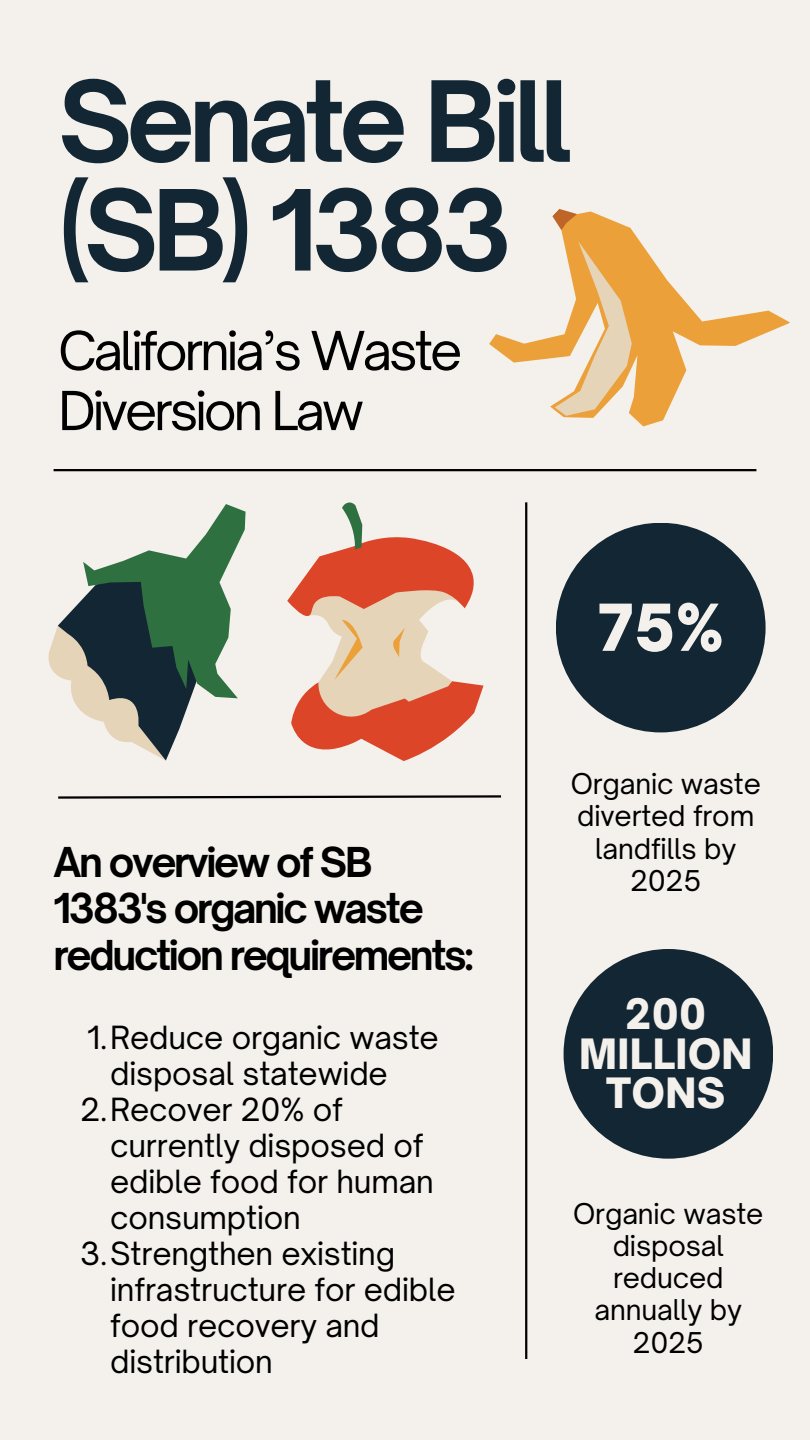
<style>
.page{position:relative;width:810px;height:1440px;background:#f4f1ec}
.page>*{position:absolute;margin:0;border:0;box-sizing:border-box;transform-origin:0 0}
.t1{font:700 106.9px/108.8px "Open Sauce One";letter-spacing:-.055em;color:#132633}
.t2{font:900 61.9px "Open Sauce One";color:#f4f1ec}
.t3{font:51.4px/60px "Open Sauce One";letter-spacing:-.06em;color:#000001}
.t4{font:900 40px/39.8px "Open Sauce One";letter-spacing:.01em;color:#f4f1ec;text-align:center}
.t5{font:700 39.4px/46.5px "Open Sauce One";letter-spacing:-.06em;color:#000001}
.t6{font:30.6px/36px "Open Sauce One";letter-spacing:-.005em;color:#000001}
.t7{font:27.4px/32.2px "Open Sauce One";letter-spacing:-.005em;color:#000001;text-align:center}
</style>
<div class="page">
<hr style="left:54px;top:469px;width:702px;height:2px;background:#000001">
<svg style="left:58px;top:795px;width:444px;height:4px"></svg>
<hr style="left:525px;top:502px;width:2px;height:857px;background:#000001">
<div style="left:564px;top:949px;width:209px;height:210px;background:#132633;border-radius:50%"></div>
<div style="left:556px;top:523px;width:210px;height:209px;background:#132633;border-radius:50%"></div>
<svg style="left:287px;top:502px;width:197px;height:259px"></svg>
<svg style="left:48px;top:504px;width:197px;height:257px"></svg>
<svg style="left:464px;top:211px;width:326px;height:261px"></svg>
<svg style="left:484px;top:241px;width:187px;height:187px"></svg>
<svg style="left:549px;top:209px;width:28px;height:21px"></svg>
<h1 class="t1" style="left:58px;top:67px;width:516px">Senate Bill (SB) 1383</h1>
<p class="t3" style="left:58px;top:320px;width:406px">California’s Waste<br>Diversion Law</p>
<h3 class="t5" style="left:54px;top:839px;width:422px">An overview of SB<br>1383's organic waste reduction requirements:</h3>
<p class="t6" style="left:110px;top:1020px;width:330px;text-indent:-23px">1.Reduce organic waste disposal statewide</p>
<p class="t6" style="left:110px;top:1092px;width:325px;text-indent:-30px">2.Recover 20% of currently disposed of edible food for human consumption</p>
<h5 class="t6" style="left:110px;top:1236px;width:347px;text-indent:-30px">3.Strengthen existing infrastructure for edible food recovery and distribution</h5>
<p class="t2" style="left:598px;top:589px;width:127px">75%</p>
<p class="t7" style="left:571px;top:768px;width:192px">Organic waste diverted from landfills by<br>2025</p>
<p class="t4" style="left:579px;top:994px;width:175px">200<br>MILLION<br>TONS</p>
<h2 class="t7" style="left:573px;top:1197px;width:192px">Organic waste disposal reduced annually by<br>2025</h2>
</div>
